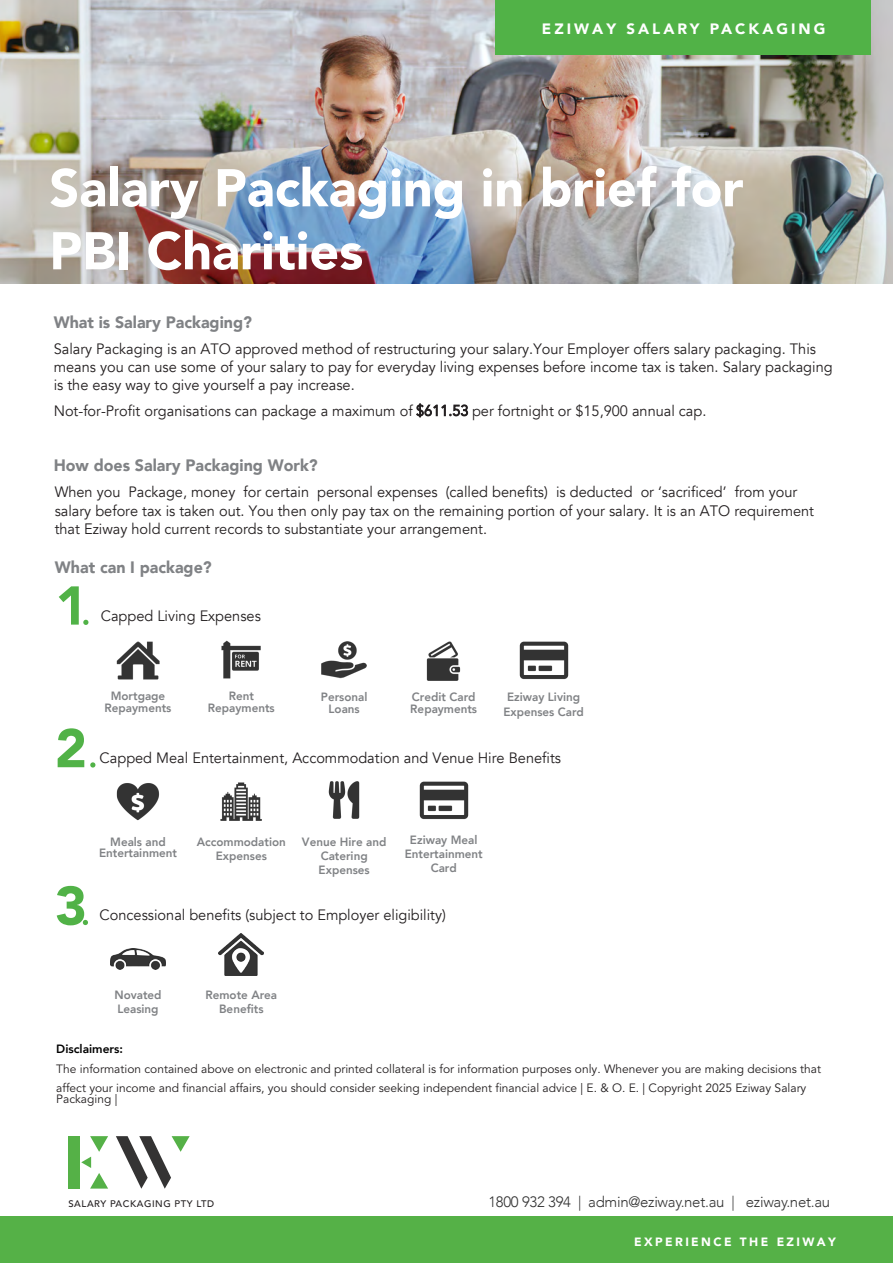
<style>
.page{position:relative;width:893px;height:1263px;background:#fff}
.page>*{position:absolute;margin:0;border:0;box-sizing:border-box;transform-origin:0 0}
.t1{font:900 54px "Avenir";color:#51b247}
.t2{font:900 52.5px/63px "Avenir";color:#fff}
.t3{font:900 16.5px "Avenir";color:#808285}
.t4{font:15px/18px "Avenir";color:#231f20}
.t5{font:300 15px "Avenir";letter-spacing:-.02em;color:#333}
.t6{font:900 15px "Avenir";letter-spacing:.2em;color:#fff}
.t7{font:12px/19px "Avenir";color:#231f20}
.t8{font:800 12px/14.4px "Avenir";color:#808285;text-align:center}
.t9{font:900 12px "Avenir";letter-spacing:.2em;color:#fff}
.t10{font:800 12px "Avenir";color:#000}
.t11{font:500 9.45px "Avenir";letter-spacing:.06em;color:#231f20}
.s1{font-weight:300}
</style>
<div class="page">
<img style="left:0;top:0;width:893px;height:283px">
<div style="left:495px;top:0;width:375px;height:54px;background:#51b247"></div>
<img style="left:116px;top:641px;width:44px;height:39px">
<img style="left:221px;top:640px;width:40px;height:39px">
<img style="left:321px;top:641px;width:46px;height:38px">
<img style="left:426px;top:641px;width:35px;height:40px">
<img style="left:116px;top:783px;width:44px;height:38px">
<img style="left:220px;top:782px;width:42px;height:39px">
<img style="left:328px;top:781px;width:32px;height:38px">
<img style="left:419px;top:781px;width:50px;height:39px">
<div style="left:0;top:1216px;width:893px;height:47px;background:#55b147"></div>
<div style="left:68px;top:1136px;width:12px;height:52px;background:#55b147"></div>
<svg style="left:81px;top:1136px;width:109px;height:53px"></svg>
<img style="left:519px;top:641px;width:50px;height:39px">
<img style="left:111px;top:948px;width:54px;height:22px">
<img style="left:219px;top:934px;width:45px;height:41px">
<p class="t6" style="left:542px;top:16px;width:285px">EZIWAY SALARY PACKAGING</p>
<h2 class="t2" style="left:49px;top:155px;width:696px">Salary Packaging in brief for<br>PBI Charities</h2>
<p class="t3" style="left:54px;top:308px;width:200px">What is Salary Packaging?</p>
<p class="t4" style="left:54px;top:340px;width:780px">Salary Packaging is an ATO approved method of restructuring your salary.Your Employer offers salary packaging. This means you can use some of your salary to pay for everyday living expenses before income tax is taken. Salary packaging is the easy way to give yourself a pay increase.</p>
<p class="t4" style="left:54px;top:402px;width:654px">Not-for-Profit organisations can package a maximum of $611.53 per fortnight or $15,900 annual cap.</p>
<p class="t3" style="left:54px;top:451px;width:266px">How does Salary Packaging Work?</p>
<p class="t4" style="left:55px;top:483px;width:761px;line-height:18.6px">When you Package, money for certain personal expenses (called benefits) is deducted or ‘sacrificed’ from your salary before tax is taken out. You then only pay tax on the remaining portion of your salary. It is an ATO requirement that Eziway hold current records to substantiate your arrangement.</p>
<p class="t3" style="left:55px;top:553px;width:158px">What can I package?</p>
<p class="t1" style="left:55px;top:559px;width:39px">1<span class="s1">.</span></p>
<p class="t4" style="left:101px;top:607px;width:162px">Capped Living Expenses</p>
<p class="t8" style="left:111px;top:689px;width:56px">Mortgage</p>
<p class="t8" style="left:105px;top:700px;width:68px">Repayments</p>
<p class="t8" style="left:229px;top:689px;width:27px">Rent</p>
<p class="t8" style="left:208px;top:700px;width:68px">Repayments</p>
<p class="t8" style="left:321px;top:690px;width:48px">Personal</p>
<p class="t8" style="left:329px;top:702px;width:33px">Loans</p>
<p class="t8" style="left:412px;top:690px;width:65px">Credit Card</p>
<p class="t8" style="left:410px;top:702px;width:68px">Repayments</p>
<p class="t8" style="left:503px;top:690px;width:82px">Eziway Living<br>Expenses Card</p>
<p class="t1" style="left:55px;top:702px;width:46px">2 <span class="s1">.</span></p>
<p class="t4" style="left:100px;top:749px;width:463px">Capped Meal Entertainment, Accommodation and Venue Hire Benefits</p>
<h1 class="t1" style="left:55px;top:860px;width:39px">3<span class="s1">.</span></h1>
<p class="t8" style="left:99px;top:835px;width:80px;line-height:11.7px">Meals and<br>Entertainment</p>
<p class="t8" style="left:197px;top:834px;width:90px">Accommodation<br>Expenses</p>
<p class="t8" style="left:302px;top:834px;width:86px">Venue Hire and<br>Catering<br>Expenses</p>
<p class="t8" style="left:405px;top:832px;width:80px">Eziway Meal<br>Entertainment<br>Card</p>
<p class="t4" style="left:100px;top:906px;width:348px">Concessional benefits (subject to Employer eligibility)</p>
<p class="t8" style="left:114px;top:987px;width:49px;text-align:left">Novated<br>Leasing</p>
<p class="t8" style="left:205px;top:987px;width:73px">Remote Area<br>Benefits</p>
<p class="t10" style="left:56px;top:1040px;width:68px">Disclaimers:</p>
<p class="t7" style="left:56px;top:1060px;width:766px">The information contained above on electronic and printed collateral is for information purposes only. Whenever you are making decisions that affect your income and financial affairs, you should consider seeking independent financial advice | E. &amp; O. E. | Copyright 2025 Eziway Salary</p>
<p class="t7" style="left:56px;top:1090px;width:63px">Packaging |</p>
<p class="t11" style="left:68px;top:1195px;width:147px">SALARY PACKAGING PTY LTD</p>
<p class="t5" style="left:488px;top:1193px;width:343px">1800 932 394 | admin@eziway.net.au | eziway.net.au</p>
<p class="t9" style="left:634px;top:1231px;width:203px">EXPERIENCE THE EZIWAY</p>
</div>
